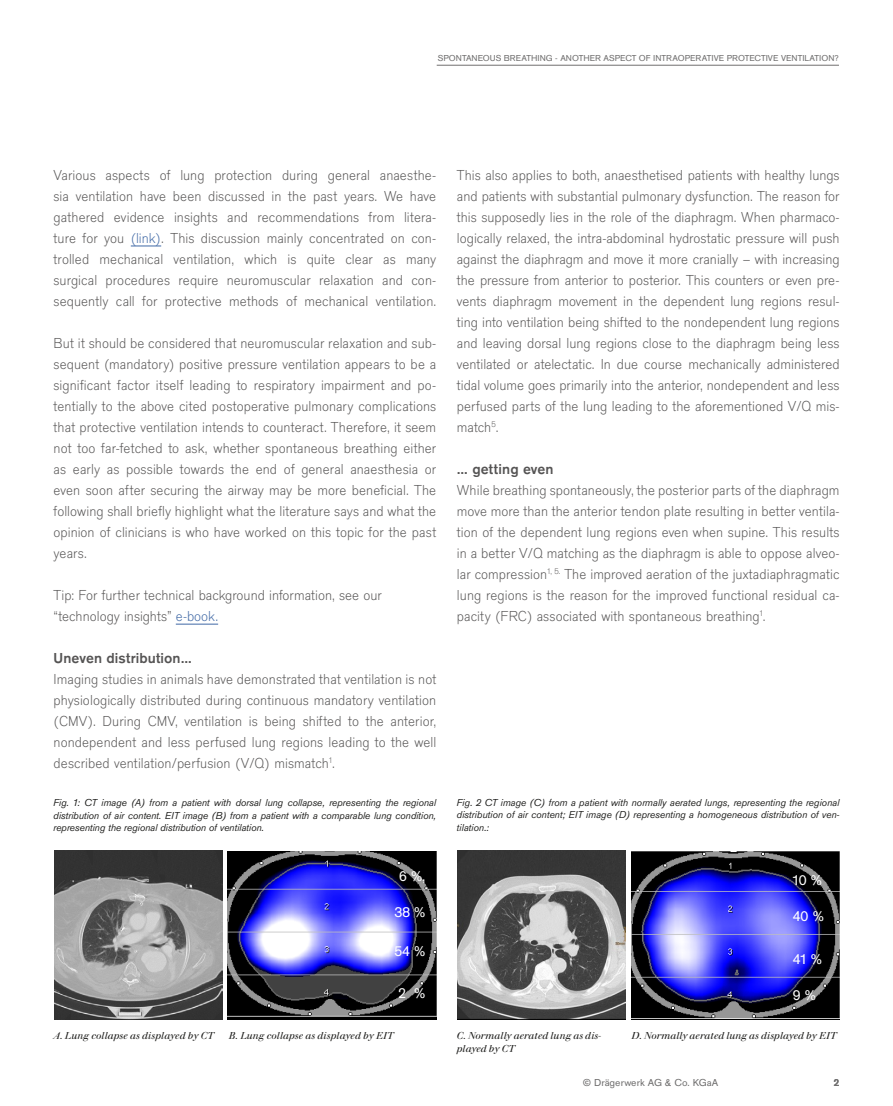
<style>
.page{position:relative;width:893px;height:1106px;background:#fff}
.page>*{position:absolute;margin:0;border:0;box-sizing:border-box;transform-origin:0 0}
.t1{font:300 15px/21px "Draeger San";letter-spacing:.005em;color:#555454;text-align:justify}
.t2{font:700 15px "Draeger San";letter-spacing:.005em;color:#555454}
.t3{font:15px "Draeger San";color:#fff}
.t4{font:italic 10.5px/12.6px "Draeger San";color:#1d1d1b;text-align:justify}
.t5{font:italic 10.5px/12.6px "Draeger Walbaum";letter-spacing:-.005em;color:#1d1d1b}
.t6{font:10.5px "Draeger San";color:#706f6f}
.t7{font:700 10.5px "Draeger San";color:#706f6f}
.t8{font:9px "Draeger San";color:#706f6f}
.s1{color:#3f68a5}
</style>
<div class="page">
<hr style="left:437px;top:65px;width:402px;height:1px;background:#706f6f">
<hr style="left:131px;top:246px;width:30px;height:1px;background:#3f68a5">
<hr style="left:176px;top:624px;width:42px;height:1px;background:#3f68a5">
<img style="left:54px;top:851px;width:168px;height:168px">
<img style="left:228px;top:851px;width:208px;height:168px">
<img style="left:457px;top:851px;width:169px;height:168px">
<img style="left:631px;top:851px;width:209px;height:168px">
<p class="t8" style="left:438px;top:53px;width:403px">SPONTANEOUS BREATHING - ANOTHER ASPECT OF INTRAOPERATIVE PROTECTIVE VENTILATION?</p>
<p class="t1" style="left:54px;top:165px;width:384px">Various aspects of lung protection during general anaesthe&shy;sia ventilation have been discussed in the past years. We have gathered evidence insights and recommendations from litera&shy;ture for you <span class="s1">(link)</span>. This discussion mainly concentrated on con&shy;trolled mechanical ventilation, which is quite clear as many surgical procedures require neuromuscular relaxation and con&shy;sequently call for protective methods of mechanical ventilation.</p>
<p class="t1" style="left:54px;top:333px;width:384px">But it should be considered that neuromuscular relaxation and sub&shy;sequent (mandatory) positive pressure ventilation appears to be a significant factor itself leading to respiratory impairment and po&shy;tentially to the above cited postoperative pulmonary complications that protective ventilation intends to counteract. Therefore, it seem not too far-fetched to ask, whether spontaneous breathing either as early as possible towards the end of general anaesthesia or even soon after securing the airway may be more beneficial. The following shall briefly highlight what the literature says and what the opinion of clinicians is who have worked on this topic for the past years.</p>
<p class="t1" style="left:54px;top:585px;width:330px">Tip: For further technical background information, see our “technology insights” <span class="s1">e-book.</span></p>
<p class="t2" style="left:54px;top:650px;width:140px">Uneven distribution…</p>
<p class="t1" style="left:54px;top:669px;width:384px">Imaging studies in animals have demonstrated that ventilation is not physiologically distributed during continuous mandatory ventilation (CMV). During CMV, ventilation is being shifted to the anterior, nondependent and less perfused lung regions leading to the well described ventilation/perfusion (V/Q) mismatch<sup>1</sup>.</p>
<p class="t4" style="left:54px;top:796px;width:384px">Fig. 1: CT image (A) from a patient with dorsal lung collapse, representing the regional distribution of air content. EIT image (B) from a patient with a comparable lung condition, representing the regional distribution of ventilation.</p>
<p class="t3" style="left:399px;top:867px;width:28px">6 %,</p>
<p class="t3" style="left:394px;top:903px;width:32px">38 %</p>
<p class="t3" style="left:394px;top:942px;width:32px">54 %</p>
<p class="t3" style="left:398px;top:984px;width:29px">2 %</p>
<p class="t1" style="left:457px;top:165px;width:384px">This also applies to both, anaesthetised patients with healthy lungs and patients with substantial pulmonary dysfunction. The reason for this supposedly lies in the role of the diaphragm. When pharmaco&shy;logically relaxed, the intra-abdominal hydrostatic pressure will push against the diaphragm and move it more cranially – with increasing the pressure from anterior to posterior. This counters or even pre&shy;vents diaphragm movement in the dependent lung regions resul&shy;ting into ventilation being shifted to the nondependent lung regions and leaving dorsal lung regions close to the diaphragm being less ventilated or atelectatic. In due course mechanically administered tidal volume goes primarily into the anterior, nondependent and less perfused parts of the lung leading to the aforementioned V/Q mis&shy;match<sup>5</sup>.</p>
<p class="t2" style="left:457px;top:461px;width:98px">… getting even</p>
<p class="t1" style="left:457px;top:480px;width:384px">While breathing spontaneously, the posterior parts of the diaphragm move more than the anterior tendon plate resulting in better ventila&shy;tion of the dependent lung regions even when supine. This results in a better V/Q matching as the diaphragm is able to oppose alveo&shy;lar compression<sup>1,</sup> <sup>5.</sup> The improved aeration of the juxtadiaphragmatic lung regions is the reason for the improved functional residual ca&shy;pacity (FRC) associated with spontaneous breathing<sup>1</sup>.</p>
<p class="t4" style="left:457px;top:796px;width:384px">Fig. 2 CT image (C) from a patient with normally aerated lungs, representing the regional distribution of air content; EIT image (D) representing a homogeneous distribution of ven&shy;tilation.:</p>
<p class="t3" style="left:793px;top:871px;width:31px">10 %</p>
<p class="t3" style="left:793px;top:907px;width:33px">40 %</p>
<p class="t3" style="left:793px;top:951px;width:31px">41 %</p>
<p class="t3" style="left:793px;top:987px;width:25px">9 %</p>
<p class="t5" style="left:54px;top:1029px;width:162px">A. Lung collapse as displayed by CT</p>
<p class="t5" style="left:229px;top:1029px;width:167px">B. Lung collapse as displayed by EIT</p>
<p class="t5" style="left:457px;top:1029px;width:145px">C. Normally aerated lung as dis&shy;played by CT</p>
<p class="t5" style="left:631px;top:1029px;width:207px">D. Normally aerated lung as displayed by EIT</p>
<p class="t6" style="left:583px;top:1076px;width:137px">© Drägerwerk AG &amp; Co. KGaA</p>
<p class="t7" style="left:834px;top:1076px;width:7px">2</p>
</div>
